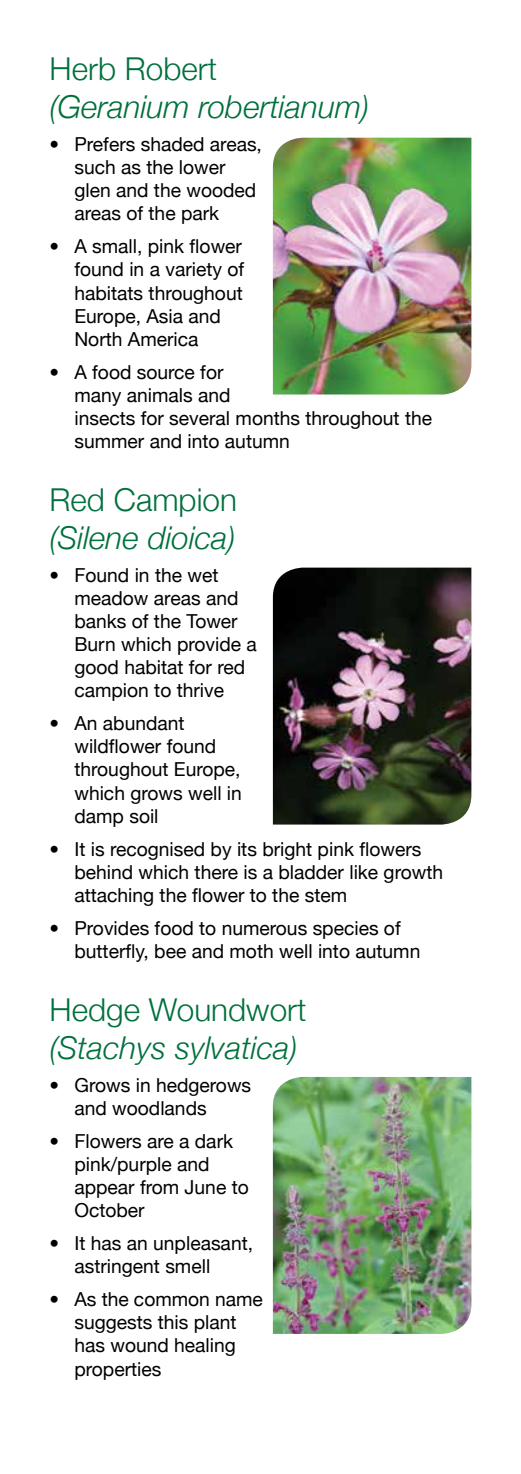
<style>
.page{position:relative;width:521px;height:1474px;background:#fff}
.page>*{position:absolute;margin:0;border:0;box-sizing:border-box;transform-origin:0 0}
.t1{font:italic 300 31.5px "Helvetica Neue";color:#00703c}
.t2{font:300 31.5px "Helvetica Neue";color:#00703c}
.t3{font:19.25px/23.1px "Helvetica Neue";color:#000}
</style>
<div class="page">
<img style="left:273px;top:138px;width:198px;height:256px">
<img style="left:273px;top:567px;width:198px;height:257px">
<img style="left:273px;top:1077px;width:198px;height:256px">
<h1 class="t2" style="left:50px;top:50px;width:169px">Herb Robert</h1>
<h1 class="t1" style="left:50px;top:88px;width:321px">(Geranium robertianum)</h1>
<p class="t3" style="left:74px;top:132px;width:189px;text-indent:-25px">• Prefers shaded areas, such as the lower glen and the wooded areas of the park</p>
<p class="t3" style="left:74px;top:235px;width:171px;text-indent:-25px">• A small, pink flower found in a variety of habitats throughout<br>Europe, Asia and<br>North America</p>
<p class="t3" style="left:74px;top:360px;width:359px;text-indent:-25px">• A food source for<br>many animals and<br>insects for several months throughout the summer and into autumn</p>
<h1 class="t2" style="left:50px;top:480px;width:189px">Red Campion</h1>
<h1 class="t1" style="left:50px;top:518px;width:188px">(Silene dioica)</h1>
<p class="t3" style="left:74px;top:563px;width:184px;text-indent:-25px">• Found in the wet meadow areas and banks of the Tower<br>Burn which provide a good habitat for red campion to thrive</p>
<p class="t3" style="left:74px;top:711px;width:169px;text-indent:-25px">• An abundant wildflower found throughout Europe, which grows well in damp soil</p>
<p class="t3" style="left:74px;top:837px;width:370px;text-indent:-25px">• It is recognised by its bright pink flowers behind which there is a bladder like growth attaching the flower to the stem</p>
<p class="t3" style="left:74px;top:916px;width:347px;text-indent:-25px">• Provides food to numerous species of butterfly, bee and moth well into autumn</p>
<h1 class="t2" style="left:50px;top:990px;width:258px">Hedge Woundwort</h1>
<h1 class="t1" style="left:50px;top:1028px;width:249px">(Stachys sylvatica)</h1>
<p class="t3" style="left:74px;top:1072px;width:178px;text-indent:-25px">• Grows in hedgerows and woodlands</p>
<p class="t3" style="left:74px;top:1129px;width:176px;text-indent:-25px">• Flowers are a dark pink/purple and appear from June to<br>October</p>
<p class="t3" style="left:74px;top:1231px;width:180px;text-indent:-25px">• It has an unpleasant, astringent smell</p>
<p class="t3" style="left:74px;top:1287px;width:190px;text-indent:-25px">• As the common name suggests this plant has wound healing properties</p>
</div>
